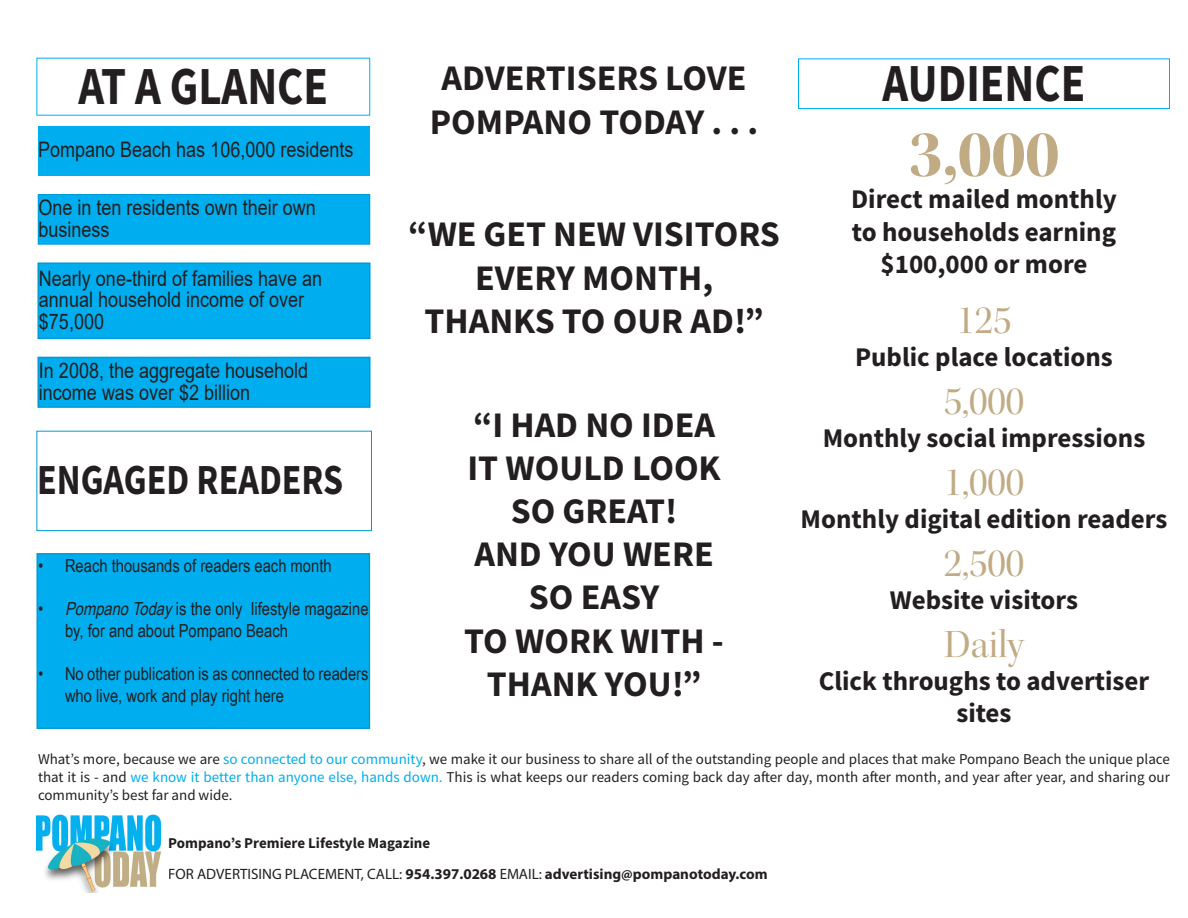
<style>
.page{position:relative;width:1188px;height:918px;background:#fff}
.page>*{position:absolute;margin:0;border:0;box-sizing:border-box;transform-origin:0 0}
.t1{font:67.5px "Kepler Std Bold Disp";color:#c1ab84}
.t2{font:700 53.55px "Source Sans Pro";color:#231f20;scale:.84 1}
.t3{font:700 42.9px "Source Sans Pro";color:#231f20;scale:.84 1}
.t4{font:40.5px "Kepler Std Disp";color:#c1ab84}
.t5{font:700 36px/43.2px "Source Sans Pro";color:#231f20;text-align:center}
.t6{font:700 27px/32.4px "Source Sans Pro";color:#231f20;text-align:center}
.t7{font:21.45px/21.6px "Arial";color:#231f20;scale:.84 1}
.t8{font:18px/21.6px "Arial Narrow";color:#231f20}
.t9{font:15px/18px "Source Sans Pro";color:#231f20;text-align:justify}
.t10{font:700 15px "Myriad Pro";color:#231f20}
.t11{font:700 15px "Source Sans Pro";color:#231f20}
.s1{color:#00aeef}
.s2{font-style:italic}
.s3{font-weight:400}
</style>
<div class="page">
<div style="left:38px;top:126px;width:332px;height:50px;background:#00aeef"></div>
<div style="left:38px;top:195px;width:332px;height:49px;background:#00aeef"></div>
<div style="left:38px;top:194px;width:332px;height:51px;border:1px solid #009bd5"></div>
<div style="left:38px;top:263px;width:332px;height:75px;background:#00aeef"></div>
<div style="left:37px;top:262px;width:334px;height:77px;border:2px solid #009bd5"></div>
<div style="left:38px;top:357px;width:332px;height:50px;background:#00aeef"></div>
<div style="left:37px;top:357px;width:334px;height:51px;border:2px solid #009bd5"></div>
<div style="left:37px;top:554px;width:332px;height:174px;background:#00aeef"></div>
<div style="left:37px;top:553px;width:333px;height:176px;border:2px solid #009bd5"></div>
<div style="left:37px;top:431px;width:335px;height:100px;border:1px solid #009bd5"></div>
<div style="left:798px;top:59px;width:372px;height:50px;border:1px solid #00aeef"></div>
<img style="left:37px;top:814px;width:125px;height:79px">
<p class="t2" style="left:79px;top:50px;width:299px">AT A GLANCE</p>
<p class="t2" style="left:883px;top:47px;width:243px">AUDIENCE</p>
<p class="t5" style="left:442px;top:56px;width:307px">ADVERTISERS LOVE</p>
<p class="t5" style="left:430px;top:100px;width:330px">POMPANO TODAY . . .</p>
<p class="t1" style="left:909px;top:116px;width:152px">3,000</p>
<p class="t6" style="left:851px;top:183px;width:267px">Direct mailed monthly</p>
<p class="t6" style="left:852px;top:215px;width:266px">to households earning $100,000 or more</p>
<p class="t4" style="left:956px;top:298px;width:57px">125</p>
<p class="t6" style="left:855px;top:340px;width:259px">Public place locations</p>
<p class="t4" style="left:944px;top:379px;width:82px">5,000</p>
<p class="t6" style="left:823px;top:421px;width:324px">Monthly social impressions</p>
<p class="t4" style="left:944px;top:460px;width:82px">1,000</p>
<p class="t6" style="left:801px;top:502px;width:368px">Monthly digital edition readers</p>
<p class="t4" style="left:944px;top:541px;width:82px">2,500</p>
<p class="t6" style="left:890px;top:583px;width:190px">Website visitors</p>
<p class="t4" style="left:944px;top:622px;width:81px">Daily</p>
<p class="t6" style="left:819px;top:664px;width:332px">Click throughs to advertiser sites</p>
<p class="t9" style="left:38px;top:750px;width:1133px">What’s more, because we are <span class="s1">so connected to our community</span>, we make it our business to share all of the outstanding people and places that make Pompano Beach the unique place that it is - and <span class="s1">we know it better than anyone else, hands down.</span> This is what keeps our readers coming back day after day, month after month, and year after year, and sharing our community’s best far and wide.</p>
<p class="t7" style="left:38px;top:139px;width:377px">Pompano Beach has 106,000 residents</p>
<p class="t7" style="left:39px;top:197px;width:331px">One in ten residents own their own business</p>
<p class="t7" style="left:39px;top:267px;width:339px">Nearly one-third of families have an annual household income of over $75,000</p>
<p class="t7" style="left:39px;top:360px;width:322px">In 2008, the aggregate household income was over $2 billion</p>
<p class="t5" style="left:408px;top:212px;width:373px">“WE GET NEW VISITORS<br>EVERY MONTH,<br>THANKS TO OUR AD!”</p>
<p class="t5" style="left:473px;top:402px;width:244px">“I HAD NO IDEA</p>
<p class="t5" style="left:467px;top:446px;width:255px">IT WOULD LOOK</p>
<p class="t5" style="left:511px;top:489px;width:168px">SO GREAT!</p>
<p class="t5" style="left:474px;top:532px;width:241px">AND YOU WERE</p>
<p class="t5" style="left:529px;top:575px;width:132px">SO EASY</p>
<p class="t5" style="left:464px;top:618px;width:261px">TO WORK WITH -<br>THANK YOU!”</p>
<p class="t3" style="left:37px;top:451px;width:366px">ENGAGED READERS</p>
<p class="t8" style="left:38px;top:554px;width:295px">• Reach thousands of readers each month</p>
<p class="t8" style="left:65px;top:597px;width:305px;text-indent:-27px">• <span class="s2">PompanoToday</span>is the only lifestyle magazine by, for and about Pompano Beach</p>
<p class="t8" style="left:65px;top:662px;width:305px;text-indent:-27px">• No other publication is as connected to readers who live, work and play right here</p>
<p class="t11" style="left:168px;top:833px;width:263px">Pompano’s Premiere Lifestyle Magazine</p>
<p class="t10" style="left:168px;top:864px;width:601px"><span class="s3">FOR ADVERTISING PLACEMENT, CALL:</span> 954.397.0268 <span class="s3">EMAIL:</span> advertising@pompanotoday.com</p>
</div>
